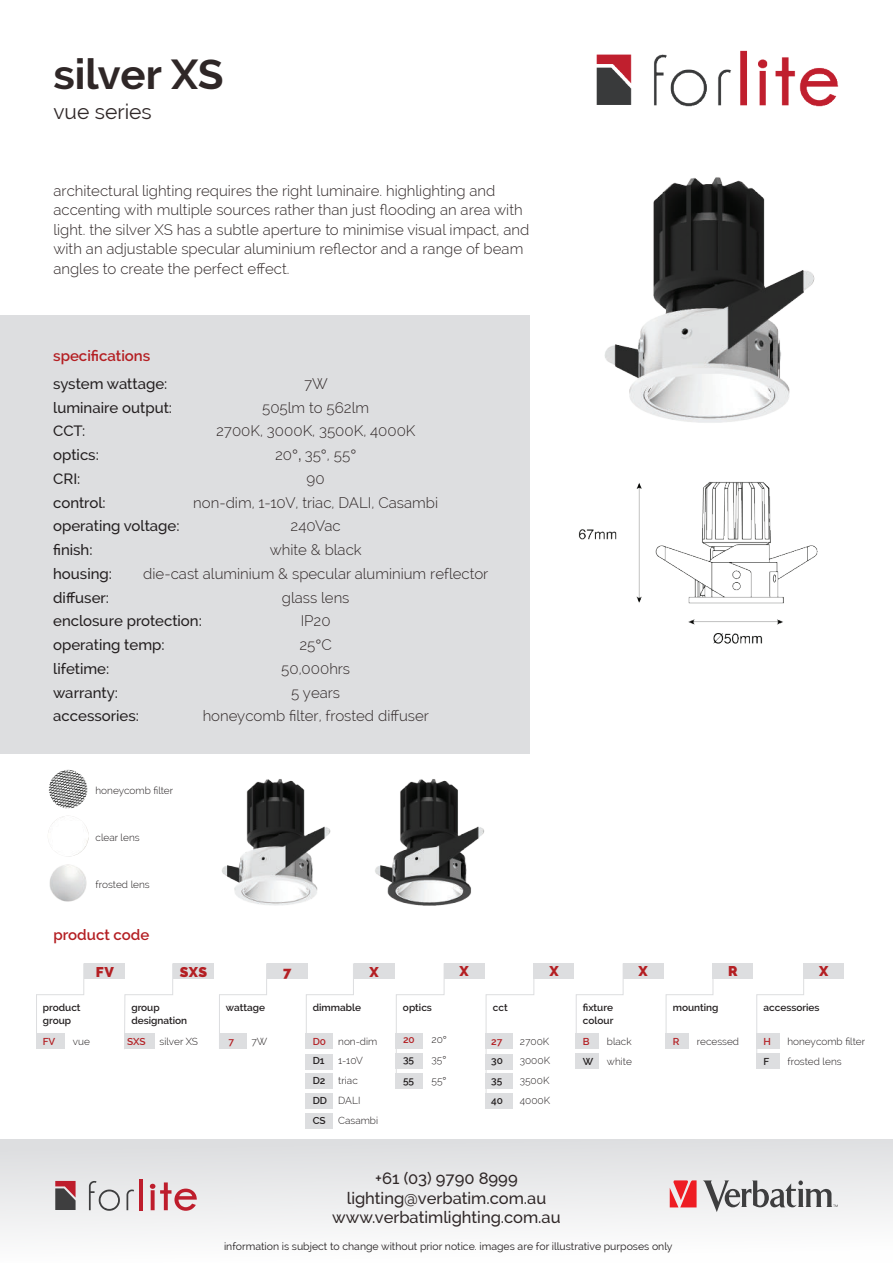
<style>
.page{position:relative;width:893px;height:1263px;background:#fff}
.page>*{position:absolute;margin:0;border:0;box-sizing:border-box;transform-origin:0 0}
.t1{font:700 42px "Raleway";color:#2f2727}
.t2{font:100 21px "Raleway";color:#444243}
.t3{font:21px "Raleway";color:#2f2727}
.t4{font:500 16.5px/19.8px "Raleway";color:#2f2727;text-align:center}
.t5{font:300 15px/19.5px "Raleway";color:#2f2727}
.t6{font:500 15px "Raleway";color:#231f20}
.t7{font:600 15px "Raleway";color:#b41f23}
.t8{font:900 14.1px "Raleway";color:#b41f23}
.t9{font:10.5px "Raleway";color:#231f20}
.t10{font:300 10.05px/19.8px "Raleway";color:#231f20}
.t11{font:600 10.05px/13px "Raleway";color:#231f20}
.t12{font:600 10.05px "Raleway";color:#b41f23}
.s1{font-family:"Helvetica Neue LT";font-stretch:condensed}
.s2{font-weight:600;color:#b41f23}
.s3{font-weight:600}
</style>
<div class="page">
<div style="left:396px;top:1073px;width:27px;height:16px;background:#dddee0"></div>
<div style="left:486px;top:1093px;width:27px;height:16px;background:#dddee0"></div>
<div style="left:0;top:1140px;width:893px;height:123px;background:linear-gradient(to bottom,#dddee0,#fff)"></div>
<div style="left:713px;top:963px;width:40px;height:16px;background:#dddee0"></div>
<svg style="left:665px;top:963px;width:49px;height:86px"></svg>
<svg style="left:127px;top:1189px;width:7px;height:21px"></svg>
<hr style="left:139px;top:1179px;width:4px;height:31px;background:#be1d2c">
<svg style="left:150px;top:1182px;width:47px;height:29px"></svg>
<svg style="left:89px;top:1181px;width:31px;height:30px"></svg>
<svg style="left:55px;top:1181px;width:21px;height:29px"></svg>
<svg style="left:670px;top:1180px;width:27px;height:27px"></svg>
<svg style="left:703px;top:1180px;width:135px;height:32px"></svg>
<img style="left:596px;top:50px;width:243px;height:57px">
<div style="left:0;top:315px;width:529px;height:438px;background:#dddee0"></div>
<div style="left:576px;top:1053px;width:23px;height:16px;background:#dddee0"></div>
<div style="left:84px;top:963px;width:41px;height:16px;background:#dddee0"></div>
<div style="left:173px;top:963px;width:41px;height:16px;background:#dddee0"></div>
<div style="left:354px;top:963px;width:40px;height:16px;background:#dddee0"></div>
<div style="left:267px;top:963px;width:40px;height:16px;background:#dddee0"></div>
<div style="left:534px;top:963px;width:40px;height:16px;background:#dddee0"></div>
<div style="left:444px;top:963px;width:40px;height:16px;background:#dddee0"></div>
<div style="left:623px;top:963px;width:40px;height:16px;background:#dddee0"></div>
<div style="left:803px;top:963px;width:41px;height:16px;background:#dddee0"></div>
<svg style="left:36px;top:963px;width:48px;height:86px"></svg>
<svg style="left:124px;top:963px;width:49px;height:86px"></svg>
<svg style="left:305px;top:963px;width:49px;height:86px"></svg>
<svg style="left:219px;top:963px;width:48px;height:86px"></svg>
<svg style="left:485px;top:963px;width:50px;height:144px"></svg>
<svg style="left:395px;top:964px;width:50px;height:124px"></svg>
<svg style="left:575px;top:964px;width:49px;height:85px"></svg>
<svg style="left:756px;top:979px;width:48px;height:90px"></svg>
<div style="left:306px;top:1034px;width:27px;height:15px;background:#dddee0"></div>
<div style="left:306px;top:1054px;width:27px;height:15px;background:#dddee0"></div>
<div style="left:306px;top:1073px;width:27px;height:16px;background:#dddee0"></div>
<div style="left:306px;top:1093px;width:27px;height:16px;background:#dddee0"></div>
<div style="left:306px;top:1113px;width:27px;height:16px;background:#dddee0"></div>
<div style="left:219px;top:1034px;width:27px;height:15px;background:#dddee0"></div>
<img style="left:604px;top:177px;width:211px;height:246px">
<img style="left:578px;top:482px;width:240px;height:162px">
<img style="left:222px;top:779px;width:109px;height:127px">
<img style="left:375px;top:779px;width:109px;height:127px">
<img style="left:48px;top:769px;width:41px;height:41px;border-radius:20px">
<img style="left:48px;top:816px;width:41px;height:40px;border-radius:20px">
<img style="left:48px;top:862px;width:41px;height:41px;border-radius:20px">
<h1 class="t1" style="left:53px;top:50px;width:172px">silver XS</h1>
<h2 class="t3" style="left:53px;top:104px;width:100px">vue series</h2>
<h2 class="t2" style="left:55px;top:88px;width:167px">flexible strip light</h2>
<p class="t5" style="left:53px;top:182px;width:477px">architectural lighting requires the right luminaire. highlighting and accenting with multiple sources rather than just flooding an area with light. the silver XS has a subtle aperture to minimise visual impact, and with an adjustable specular aluminium reflector and a range of beam angles to create the perfect effect.</p>
<p class="t7" style="left:53px;top:347px;width:99px">specifications</p>
<p class="t6" style="left:53px;top:378px;width:116px">system wattage:</p>
<p class="t5" style="left:304px;top:375px;width:25px">7W</p>
<p class="t6" style="left:53px;top:401px;width:120px">luminaire output:</p>
<p class="t5" style="left:262px;top:399px;width:109px">505lm to 562lm</p>
<p class="t6" style="left:53px;top:425px;width:34px">CCT:</p>
<p class="t5" style="left:216px;top:423px;width:201px">2700K, 3000K, 3500K, 4000K</p>
<p class="t6" style="left:53px;top:449px;width:47px">optics:</p>
<p class="t5" style="left:275px;top:447px;width:83px">20<span class="s1">°,</span> 35<span class="s1">°</span>, 55<span class="s1">°</span></p>
<p class="t6" style="left:53px;top:473px;width:29px">CRI:</p>
<p class="t5" style="left:307px;top:470px;width:20px">90</p>
<p class="t6" style="left:53px;top:496px;width:54px">control:</p>
<p class="t5" style="left:193px;top:494px;width:246px">non-dim, 1-10V, triac, DALI, Casambi</p>
<p class="t6" style="left:53px;top:520px;width:128px">operating voltage:</p>
<p class="t5" style="left:291px;top:518px;width:52px">240Vac</p>
<p class="t6" style="left:53px;top:541px;width:41px">finish:</p>
<p class="t5" style="left:270px;top:542px;width:93px">white &amp; black</p>
<p class="t6" style="left:53px;top:568px;width:60px">housing:</p>
<p class="t5" style="left:143px;top:564px;width:347px">die-cast aluminium &amp; specular aluminium reflector</p>
<p class="t6" style="left:53px;top:589px;width:57px">diffuser:</p>
<p class="t5" style="left:282px;top:589px;width:69px">glass lens</p>
<p class="t6" style="left:53px;top:615px;width:150px">enclosure protection:</p>
<p class="t5" style="left:301px;top:613px;width:32px">IP20</p>
<p class="t6" style="left:53px;top:639px;width:113px">operating temp:</p>
<p class="t5" style="left:299px;top:637px;width:34px">25<span class="s1">°</span>C</p>
<p class="t6" style="left:53px;top:663px;width:58px">lifetime:</p>
<p class="t5" style="left:281px;top:660px;width:70px">50,000hrs</p>
<p class="t6" style="left:53px;top:686px;width:66px">warranty:</p>
<p class="t5" style="left:291px;top:684px;width:50px">5 years</p>
<p class="t6" style="left:53px;top:710px;width:87px">accessories:</p>
<p class="t5" style="left:203px;top:706px;width:228px">honeycomb filter, frosted diffuser</p>
<p class="t10" style="left:96px;top:780px;width:79px">honeycomb filter</p>
<p class="t10" style="left:96px;top:828px;width:46px">clear lens</p>
<p class="t10" style="left:96px;top:874px;width:56px">frosted lens</p>
<p class="t7" style="left:53px;top:929px;width:97px">product code</p>
<p class="t11" style="left:43px;top:1002px;width:39px">product group</p>
<p class="t8" style="left:96px;top:967px;width:19px">FV</p>
<p class="t8" style="left:180px;top:967px;width:29px">SXS</p>
<p class="t8" style="left:283px;top:967px;width:10px">7</p>
<p class="t8" style="left:369px;top:967px;width:11px">X</p>
<p class="t8" style="left:460px;top:966px;width:11px">X</p>
<p class="t8" style="left:549px;top:966px;width:11px">X</p>
<p class="t8" style="left:638px;top:966px;width:11px">X</p>
<p class="t8" style="left:819px;top:966px;width:11px">X</p>
<p class="t8" style="left:728px;top:966px;width:11px">R</p>
<p class="t11" style="left:403px;top:1002px;width:30px">optics</p>
<p class="t11" style="left:583px;top:1001px;width:32px">fixture colour</p>
<p class="t11" style="left:763px;top:1002px;width:58px">accessories</p>
<p class="t11" style="left:673px;top:1002px;width:47px">mounting</p>
<p class="t11" style="left:131px;top:1002px;width:57px">group designation</p>
<p class="t11" style="left:313px;top:1002px;width:50px">dimmable</p>
<p class="t11" style="left:226px;top:1002px;width:41px">wattage</p>
<p class="t11" style="left:493px;top:1002px;width:16px">cct</p>
<p class="t12" style="left:43px;top:1038px;width:14px">FV</p>
<p class="t10" style="left:73px;top:1032px;width:19px">vue</p>
<p class="t12" style="left:403px;top:1036px;width:13px">20</p>
<p class="t10" style="left:431px;top:1030px;width:17px">20<span class="s1">°</span></p>
<p class="t11" style="left:403px;top:1054px;width:13px">35</p>
<p class="t10" style="left:431px;top:1051px;width:16px">35<span class="s1">°</span></p>
<p class="t11" style="left:403px;top:1074px;width:13px">55</p>
<p class="t10" style="left:431px;top:1071px;width:17px">55<span class="s1">°</span></p>
<p class="t10" style="left:313px;top:1032px;width:66px"><span class="s2">D0</span> non-dim<br><span class="s3">D1</span></p>
<p class="t12" style="left:127px;top:1038px;width:20px">SXS</p>
<p class="t10" style="left:160px;top:1032px;width:40px">silver XS</p>
<p class="t12" style="left:491px;top:1037px;width:13px">27</p>
<p class="t10" style="left:520px;top:1032px;width:31px">2700K</p>
<p class="t11" style="left:491px;top:1055px;width:13px">30</p>
<p class="t10" style="left:520px;top:1052px;width:32px">3000K</p>
<p class="t11" style="left:491px;top:1075px;width:13px">35</p>
<p class="t10" style="left:520px;top:1072px;width:31px">3500K</p>
<p class="t11" style="left:491px;top:1095px;width:13px">40</p>
<p class="t10" style="left:520px;top:1091px;width:32px">4000K</p>
<p class="t12" style="left:228px;top:1037px;width:7px">7</p>
<p class="t10" style="left:251px;top:1032px;width:17px">7W</p>
<p class="t10" style="left:338px;top:1052px;width:26px">1-10V</p>
<p class="t10" style="left:313px;top:1072px;width:67px;text-indent:25px">triac<br><span class="s3">DD</span> DALI<br><span class="s3">CS</span> Casambi</p>
<p class="t11" style="left:313px;top:1075px;width:14px">D2</p>
<p class="t4" style="left:332px;top:1170px;width:230px">+61 (03) 9790 8999 lighting@verbatim.com.au www.verbatimlighting.com.au</p>
<p class="t12" style="left:583px;top:1037px;width:8px">B</p>
<p class="t10" style="left:607px;top:1032px;width:26px">black</p>
<p class="t11" style="left:583px;top:1056px;width:12px">W</p>
<p class="t10" style="left:607px;top:1052px;width:26px">white</p>
<p class="t12" style="left:673px;top:1037px;width:8px">R</p>
<p class="t10" style="left:697px;top:1032px;width:44px">recessed</p>
<p class="t9" style="left:224px;top:1242px;width:450px">information is subject to change without prior notice. images are for illustrative purposes only</p>
<p class="t12" style="left:763px;top:1037px;width:9px">H</p>
<p class="t10" style="left:787px;top:1031px;width:79px">honeycomb filter</p>
<p class="t11" style="left:763px;top:1056px;width:7px">F</p>
<p class="t10" style="left:787px;top:1051px;width:56px">frosted lens</p>
</div>
